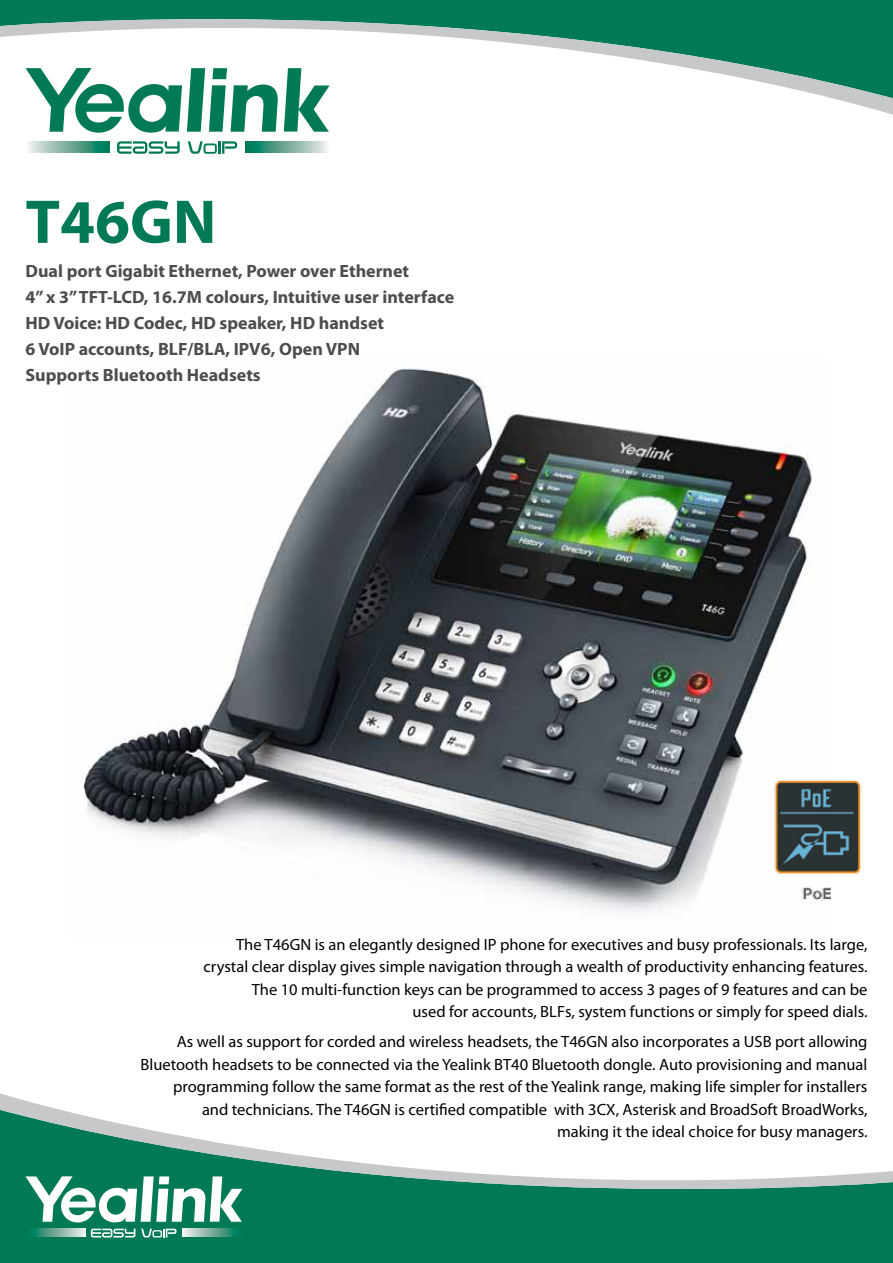
<style>
.page{position:relative;width:893px;height:1263px;background:#fff}
.page>*{position:absolute;margin:0;border:0;box-sizing:border-box;transform-origin:0 0}
.t1{font:700 62.4px "Myriad Pro";color:#007955}
.t2{font:700 17.85px/25.8px "Myriad Pro";color:#4d4d4f}
.t3{font:16.35px/22.5px "Myriad Pro";color:#000;text-align:right}
</style>
<div class="page">
<div style="left:0;top:1225px;width:893px;height:38px;background:#007955"></div>
<svg style="left:0;top:1093px;width:893px;height:132px"></svg>
<svg style="left:0;top:0;width:893px;height:115px"></svg>
<img style="left:82px;top:368px;width:731px;height:544px">
<svg style="left:91px;top:1228px;width:44px;height:9px"></svg>
<svg style="left:141px;top:1228px;width:36px;height:9px"></svg>
<svg style="left:26px;top:1229px;width:60px;height:8px"></svg>
<svg style="left:182px;top:1229px;width:60px;height:8px"></svg>
<svg style="left:26px;top:1176px;width:216px;height:46px"></svg>
<svg style="left:117px;top:141px;width:63px;height:13px"></svg>
<svg style="left:188px;top:141px;width:49px;height:13px"></svg>
<svg style="left:28px;top:142px;width:82px;height:11px"></svg>
<svg style="left:245px;top:142px;width:83px;height:11px"></svg>
<svg style="left:284px;top:68px;width:46px;height:64px"></svg>
<svg style="left:26px;top:68px;width:252px;height:65px"></svg>
<img style="left:770px;top:774px;width:91px;height:103px">
<img style="left:801px;top:881px;width:30px;height:25px">
<h1 class="t1" style="left:26px;top:181px;width:192px">T46GN</h1>
<p class="t2" style="left:26px;top:258px;width:430px">Dual port Gigabit Ethernet, Power over Ethernet<br>4” x 3” TFT-LCD, 16.7M colours, Intuitive user interface HD Voice: HD Codec, HD speaker, HD handset<br>6 VoIP accounts, BLF/BLA, IPV6, Open VPN<br>Supports Bluetooth Headsets</p>
<p class="t3" style="left:204px;top:932px;width:665px">The T46GN is an elegantly designed IP phone for executives and busy professionals. Its large, crystal clear display gives simple navigation through a wealth of productivity enhancing features.<br>The 10 multi-function keys can be programmed to access 3 pages of 9 features and can be<br>used for accounts, BLFs, system functions or simply for speed dials.</p>
<p class="t3" style="left:141px;top:1030px;width:728px">As well as support for corded and wireless headsets, the T46GN also incorporates a USB port allowing Bluetooth headsets to be connected via the Yealink BT40 Bluetooth dongle. Auto provisioning and manual programming follow the same format as the rest of the Yealink range, making life simpler for installers<br>and technicians. The T46GN is certified compatible with 3CX, Asterisk and BroadSoft BroadWorks,<br>making it the ideal choice for busy managers.</p>
</div>
